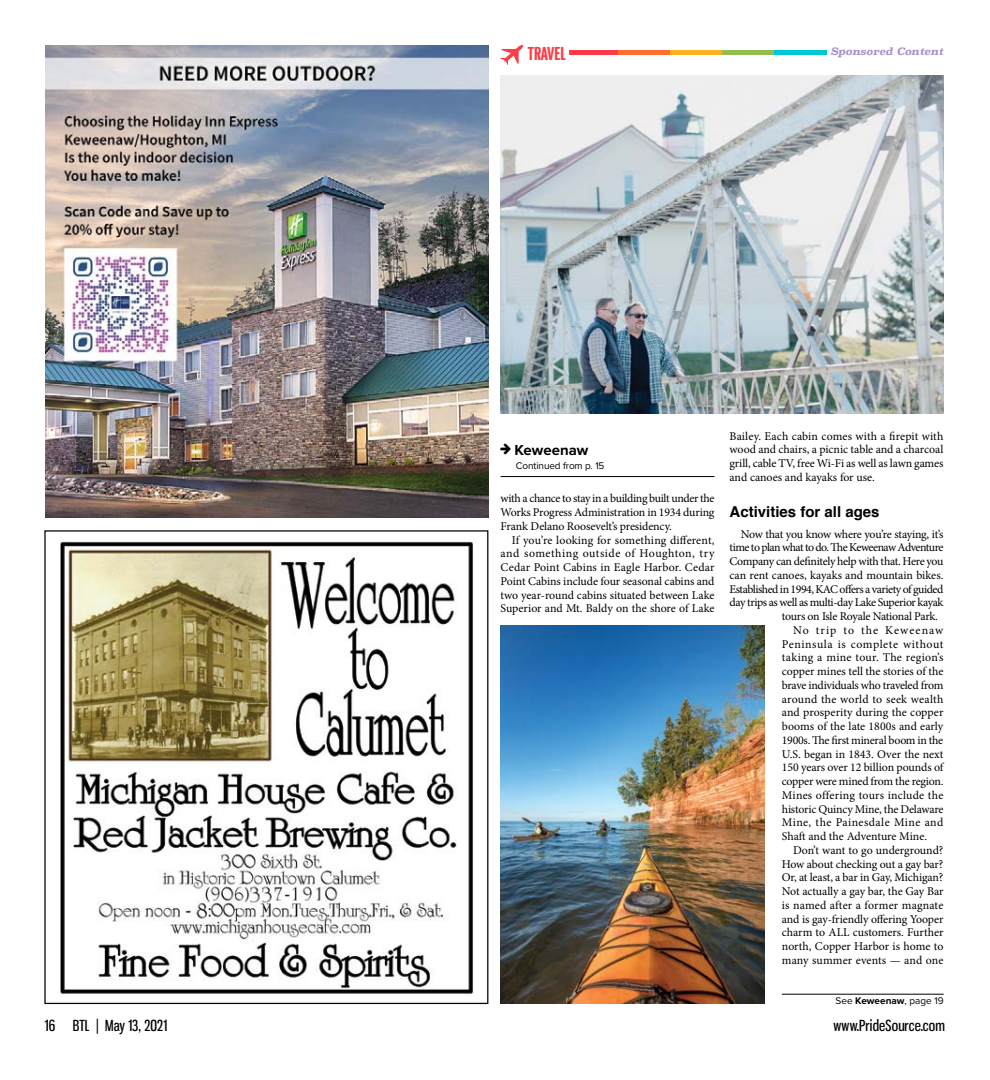
<style>
.page{position:relative;width:990px;height:1080px;background:#fff}
.page>*{position:absolute;margin:0;border:0;box-sizing:border-box;transform-origin:0 0}
.t1{font:700 17.5px "Gnuolane Rg";color:#ff3a46}
.t2{font:15px "Gnuolane Rg";letter-spacing:.01em;color:#000}
.t3{font:700 15px "Helvetica";color:#000}
.t4{font:700 15px "Proxima Nova";color:#000}
.t5{font:11.88px/13.8px "Minion Pro";letter-spacing:-.01em;color:#000;text-align:justify}
.t6{font:11.88px "Minion Pro";letter-spacing:-.03em;color:#000}
.t7{font:11.88px "Minion Pro";letter-spacing:.015em;color:#000}
.t8{font:11.88px "Minion Pro";letter-spacing:-.04em;color:#000}
.t9{font:11.88px "Minion Pro";letter-spacing:-.035em;color:#000}
.t10{font:11.88px "Minion Pro";letter-spacing:-.05em;color:#000}
.t11{font:11.88px "Minion Pro";letter-spacing:.025em;color:#000}
.t12{font:11.88px "Minion Pro";letter-spacing:.045em;color:#000}
.t13{font:11.88px "Minion Pro";letter-spacing:.01em;color:#000}
.t14{font:11.88px "Minion Pro";letter-spacing:.03em;color:#000}
.t15{font:11.88px "Minion Pro";letter-spacing:.085em;color:#000}
.t16{font:10px "Proxima Nova";letter-spacing:-.01em;color:#000}
.t17{font:italic 700 10px "Superclarendon";color:#a591c8}
.s1{font-weight:700}
</style>
<div class="page">
<img style="left:501px;top:76px;width:442px;height:338px">
<img style="left:501px;top:625px;width:264px;height:378px">
<hr style="left:501px;top:476px;width:214px;height:1px;background:#000">
<div style="left:569px;top:50px;width:50px;height:5px;background:#ff3a46"></div>
<div style="left:619px;top:50px;width:52px;height:5px;background:#ff6e2f"></div>
<div style="left:671px;top:50px;width:52px;height:5px;background:#ffb324"></div>
<div style="left:723px;top:50px;width:52px;height:5px;background:#92be4f"></div>
<div style="left:775px;top:50px;width:52px;height:5px;background:#00c7d7"></div>
<svg style="left:500px;top:45px;width:24px;height:20px"></svg>
<img style="left:46px;top:45px;width:443px;height:473px">
<img style="left:60px;top:541px;width:414px;height:453px">
<hr style="left:782px;top:994px;width:162px;height:1px;background:#000">
<h1 class="t1" style="left:528px;top:43px;width:39px">TRAVEL</h1>
<p class="t17" style="left:831px;top:46px;width:114px">Sponsored Content</p>
<p class="t4" style="left:514px;top:438px;width:75px">Keweenaw</p>
<p class="t16" style="left:516px;top:459px;width:90px">Continued from p. 15</p>
<p class="t5" style="left:501px;top:492px;width:215px">with a chance to stay in a building built under the Works Progress Administration in 1934 during Frank Delano Roosevelt’s presidency.</p>
<p class="t5" style="left:501px;top:533px;width:215px;text-indent:11px">If you’re looking for something different, and something outside of Houghton, try Cedar Point Cabins in Eagle Harbor. Cedar Point Cabins include four seasonal cabins and two year-round cabins situated between Lake Superior and Mt. Baldy on the shore of Lake</p>
<p class="t5" style="left:730px;top:429px;width:215px">Bailey. Each cabin comes with a firepit with wood and chairs, a picnic table and a charcoal grill, cable TV, free Wi-Fi as well as lawn games and canoes and kayaks for use.</p>
<p class="t3" style="left:730px;top:500px;width:152px">Activities for all ages</p>
<p class="t6" style="left:741px;top:526px;width:204px">Now that you know where you’re staying, it’s</p>
<p class="t10" style="left:730px;top:540px;width:215px">time to plan what to do. The Keweenaw Adventure</p>
<p class="t6" style="left:730px;top:553px;width:215px">Company can definitely help with that. Here you</p>
<p class="t5" style="left:730px;top:568px;width:215px">can rent canoes, kayaks and mountain bikes.</p>
<p class="t8" style="left:730px;top:581px;width:215px">Established in 1994, KAC offers a variety of guided</p>
<p class="t9" style="left:730px;top:595px;width:215px">day trips as well as multi-day Lake Superior kayak</p>
<p class="t5" style="left:782px;top:609px;width:157px">tours on Isle Royale National Park.</p>
<p class="t15" style="left:793px;top:622px;width:152px">No trip to the Keweenaw</p>
<p class="t12" style="left:782px;top:636px;width:163px">Peninsula is complete without</p>
<p class="t11" style="left:782px;top:650px;width:163px">taking a mine tour. The region’s</p>
<p class="t5" style="left:782px;top:664px;width:163px">copper mines tell the stories of the</p>
<p class="t5" style="left:782px;top:678px;width:163px">brave individuals who traveled from</p>
<p class="t7" style="left:782px;top:691px;width:163px">around the world to seek wealth</p>
<p class="t5" style="left:782px;top:706px;width:163px">and prosperity during the copper</p>
<p class="t5" style="left:782px;top:719px;width:163px">booms of the late 1800s and early</p>
<p class="t5" style="left:782px;top:733px;width:163px">1900s. The first mineral boom in the</p>
<p class="t5" style="left:782px;top:747px;width:163px">U.S. began in 1843. Over the next</p>
<p class="t5" style="left:782px;top:761px;width:163px">150 years over 12 billion pounds of</p>
<p class="t5" style="left:782px;top:774px;width:163px">copper were mined from the region.</p>
<p class="t7" style="left:782px;top:787px;width:163px">Mines offering tours include the</p>
<p class="t5" style="left:782px;top:802px;width:163px">historic Quincy Mine, the Delaware</p>
<p class="t14" style="left:782px;top:815px;width:163px">Mine, the Painesdale Mine and</p>
<p class="t5" style="left:782px;top:829px;width:147px">Shaft and the Adventure Mine.</p>
<p class="t5" style="left:793px;top:843px;width:152px">Don’t want to go underground?</p>
<p class="t5" style="left:782px;top:857px;width:163px">How about checking out a gay bar?</p>
<p class="t5" style="left:782px;top:871px;width:163px">Or, at least, a bar in Gay, Michigan?</p>
<p class="t5" style="left:782px;top:884px;width:163px">Not actually a gay bar, the Gay Bar</p>
<p class="t13" style="left:782px;top:897px;width:163px">is named after a former magnate</p>
<p class="t5" style="left:782px;top:912px;width:163px">and is gay-friendly offering Yooper</p>
<p class="t5" style="left:782px;top:926px;width:163px">charm to ALL customers. Further</p>
<p class="t5" style="left:782px;top:939px;width:163px">north, Copper Harbor is home to</p>
<p class="t5" style="left:782px;top:953px;width:163px">many summer events — and one</p>
<p class="t16" style="left:836px;top:993px;width:110px">See <span class="s1">Keweenaw</span>, page 19</p>
<p class="t2" style="left:45px;top:1016px;width:124px">16 BTL | May 13, 2021</p>
<p class="t2" style="left:834px;top:1016px;width:113px">www.PrideSource.com</p>
</div>
